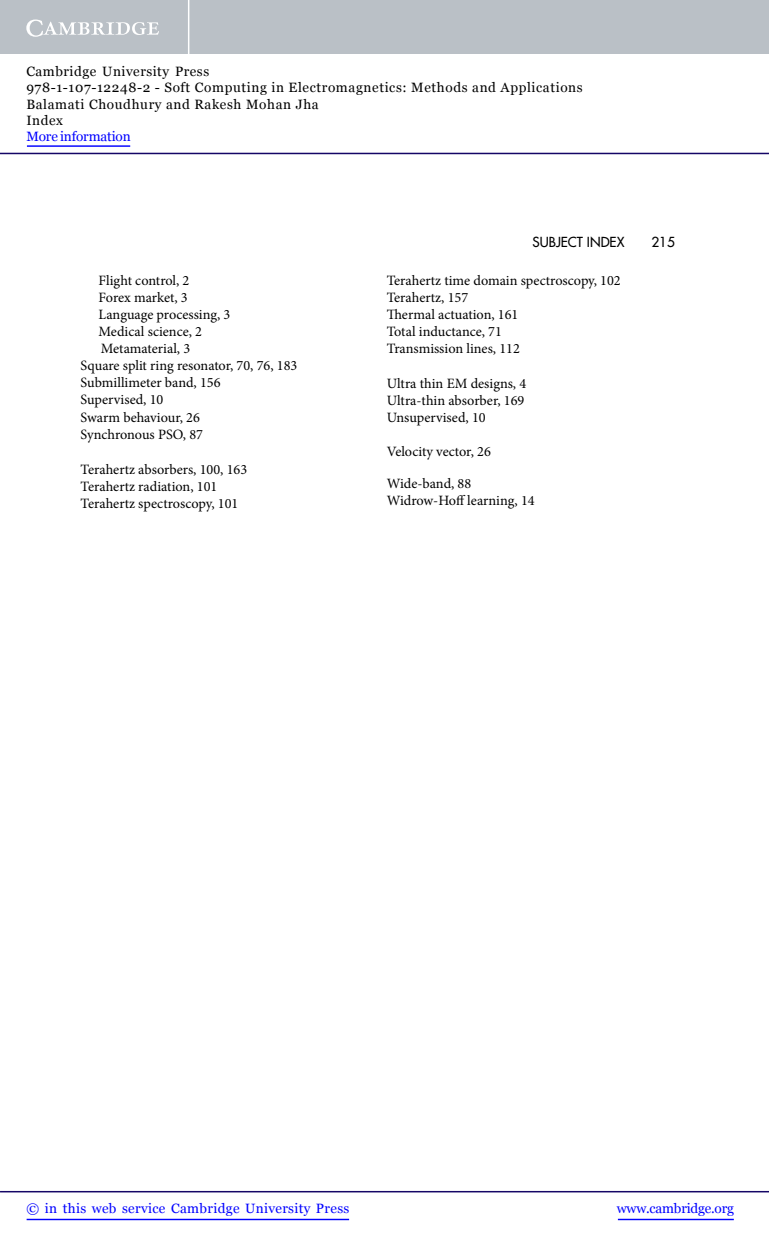
<style>
.page{position:relative;width:769px;height:1242px;background:#fff}
.page>*{position:absolute;margin:0;border:0;box-sizing:border-box;transform-origin:0 0}
.t1{font:14.25px/17.1px "Minion Pro";color:#000}
.t2{font:13.5px/16.2px "Georgia";letter-spacing:.045em;color:#000}
.t3{font:13.5px "Georgia";letter-spacing:.025em;color:#00f}
.t4{font:13.5px "Georgia";letter-spacing:-.015em;color:#00f}
.t5{font:13.5px "Futura";color:#000}
.t6{font:13.5px "Georgia";letter-spacing:-.01em;color:#00f}
</style>
<div class="page">
<div style="left:0;top:0;width:769px;height:54px;background:#bac0c6"></div>
<svg style="left:26px;top:20px;width:133px;height:17px"></svg>
<hr style="left:188px;top:0;width:1px;height:54px;background:#fff">
<hr style="left:0;top:153px;width:769px;height:1px;background:#150666">
<hr style="left:27px;top:145px;width:103px;height:2px;background:#00f">
<hr style="left:618px;top:1218px;width:116px;height:2px;background:#00f">
<hr style="left:0;top:1191px;width:769px;height:1px;background:#150666">
<hr style="left:27px;top:1218px;width:322px;height:2px;background:#00f">
<p class="t2" style="left:26px;top:64px;width:558px">Cambridge University Press<br>978-1-107-12248-2 - Soft Computing in Electromagnetics: Methods and Applications Balamati Choudhury and Rakesh Mohan Jha<br>Index</p>
<p class="t6" style="left:26px;top:128px;width:106px">More information</p>
<p class="t1" style="left:99px;top:272px;width:92px">Flight control, 2</p>
<p class="t1" style="left:99px;top:289px;width:91px">Forex market, 3</p>
<p class="t1" style="left:99px;top:306px;width:133px">Language processing, 3</p>
<p class="t1" style="left:99px;top:323px;width:105px">Medical science, 2</p>
<p class="t1" style="left:101px;top:340px;width:91px">Metamaterial, 3</p>
<p class="t1" style="left:81px;top:357px;width:218px">Square split ring resonator, 70, 76, 183</p>
<p class="t1" style="left:81px;top:374px;width:141px">Submillimeter band, 156</p>
<p class="t1" style="left:81px;top:391px;width:84px">Supervised, 10</p>
<p class="t1" style="left:81px;top:408px;width:121px">Swarm behaviour, 26</p>
<p class="t1" style="left:81px;top:425px;width:124px">Synchronous PSO, 87</p>
<p class="t1" style="left:81px;top:461px;width:168px">Terahertz absorbers, 100, 163<br>Terahertz radiation, 101<br>Terahertz spectroscopy, 101</p>
<p class="t5" style="left:532px;top:233px;width:93px">SUBJECT INDEX</p>
<p class="t5" style="left:651px;top:233px;width:25px">215</p>
<p class="t1" style="left:387px;top:272px;width:236px">Terahertz time domain spectroscopy, 102<br>Terahertz, 157<br>Thermal actuation, 161<br>Total inductance, 71<br>Transmission lines, 112</p>
<p class="t1" style="left:387px;top:375px;width:141px">Ultra thin EM designs, 4<br>Ultra-thin absorber, 169<br>Unsupervised, 10</p>
<p class="t1" style="left:387px;top:443px;width:106px">Velocity vector, 26</p>
<p class="t1" style="left:387px;top:475px;width:149px">Wide-band, 88<br>Widrow-Hoff learning, 14</p>
<p class="t3" style="left:27px;top:1200px;width:324px">© in this web service Cambridge University Press</p>
<p class="t4" style="left:617px;top:1200px;width:119px">www.cambridge.org</p>
</div>
